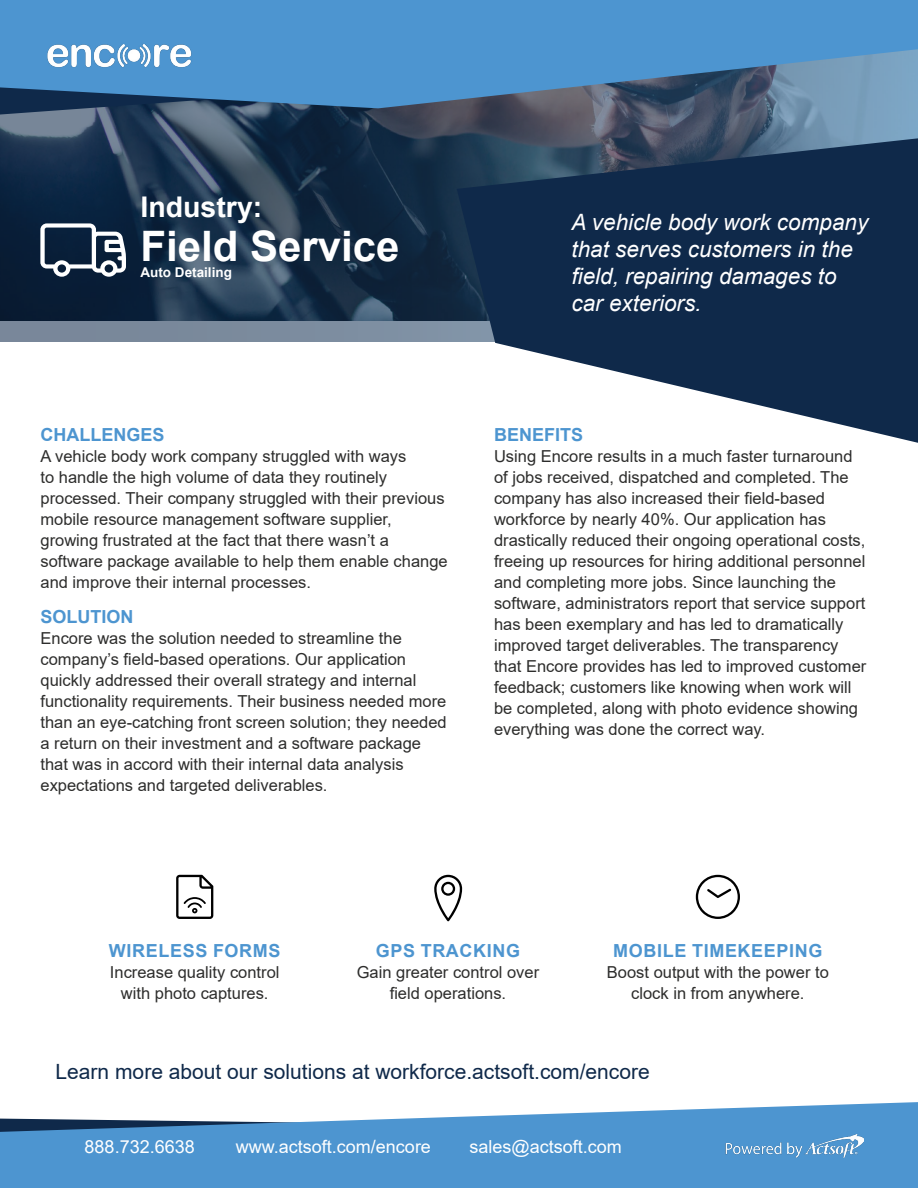
<style>
.page{position:relative;width:918px;height:1188px;background:#fff}
.page>*{position:absolute;margin:0;border:0;box-sizing:border-box;transform-origin:0 0}
.t1{font:700 42px "Arial";color:#fff}
.t2{font:700 28.5px "Arial";color:#fff}
.t3{font:italic 22.5px/27px "Arial";color:#fff}
.t4{font:21px "Arial";color:#0f294a}
.t5{font:18px "Arial";color:#fff}
.t6{font:700 18px "Arial";letter-spacing:.035em;color:#4d95d0}
.t7{font:700 18px "Arial";color:#4d95d0}
.t8{font:16.5px/21px "Arial";color:#2d2d2c}
.t9{font:700 13.5px "Arial";color:#fff}
</style>
<div class="page">
<svg style="left:0;top:115px;width:918px;height:227px;background:#2b4057"></svg>
<svg style="left:457px;top:138px;width:461px;height:305px;fill:#0f294a"></svg>
<svg style="left:176px;top:875px;width:37px;height:44px"></svg>
<svg style="left:434px;top:875px;width:28px;height:46px"></svg>
<svg style="left:696px;top:875px;width:44px;height:44px"></svg>
<svg style="left:0;top:108px;width:918px;height:7px;background:#4c5c72"></svg>
<svg style="left:0;top:0;width:918px;height:108px;background:#4d8bbf"></svg>
<img style="left:45px;top:39px;width:148px;height:31px">
<svg style="left:0;top:1102px;width:918px;height:86px;fill:#4d95d0"></svg>
<img style="left:709px;top:1133px;width:154px;height:24px">
<svg style="left:40px;top:223px;width:86px;height:54px"></svg>
<h2 class="t2" style="left:140px;top:187px;width:123px">Industry:</h2>
<h1 class="t1" style="left:140px;top:216px;width:261px">Field Service</h1>
<p class="t9" style="left:140px;top:262px;width:93px">Auto Detailing</p>
<p class="t7" style="left:40px;top:422px;width:126px">CHALLENGES</p>
<p class="t8" style="left:40px;top:445px;width:409px">A vehicle body work company struggled with ways<br>to handle the high volume of data they routinely processed. Their company struggled with their previous mobile resource management software supplier, growing frustrated at the fact that there wasn’t a software package available to help them enable change and improve their internal processes.</p>
<p class="t7" style="left:40px;top:604px;width:95px">SOLUTION</p>
<p class="t8" style="left:40px;top:628px;width:408px">Encore was the solution needed to streamline the company’s field-based operations. Our application quickly addressed their overall strategy and internal functionality requirements. Their business needed more than an eye-catching front screen solution; they needed a return on their investment and a software package that was in accord with their internal data analysis expectations and targeted deliverables.</p>
<h3 class="t3" style="left:572px;top:209px;width:298px">A vehicle body work company that serves customers in the field, repairing damages to car exteriors.</h3>
<p class="t7" style="left:494px;top:422px;width:91px">BENEFITS</p>
<p class="t8" style="left:494px;top:445px;width:374px">Using Encore results in a much faster turnaround of jobs received, dispatched and completed. The company has also increased their field-based workforce by nearly 40%. Our application has drastically reduced their ongoing operational costs, freeing up resources for hiring additional personnel and completing more jobs. Since launching the software, administrators report that service support has been exemplary and has led to dramatically improved target deliverables. The transparency that Encore provides has led to improved customer feedback; customers like knowing when work will be completed, along with photo evidence showing everything was done the correct way.</p>
<p class="t6" style="left:109px;top:938px;width:173px">WIRELESS FORMS</p>
<p class="t8" style="left:110px;top:962px;width:171px;text-align:center">Increase quality control with photo captures.</p>
<p class="t6" style="left:376px;top:938px;width:146px">GPS TRACKING</p>
<p class="t8" style="left:357px;top:962px;width:184px;text-align:center">Gain greater control over field operations.</p>
<p class="t6" style="left:613px;top:938px;width:211px">MOBILE TIMEKEEPING</p>
<p class="t8" style="left:607px;top:962px;width:223px;text-align:center">Boost output with the power to clock in from anywhere.</p>
<p class="t4" style="left:56px;top:1058px;width:596px">Learn more about our solutions at workforce.actsoft.com/encore</p>
<p class="t5" style="left:85px;top:1134px;width:112px">888.732.6638</p>
<p class="t5" style="left:236px;top:1134px;width:197px">www.actsoft.com/encore</p>
<p class="t5" style="left:470px;top:1134px;width:154px">sales@actsoft.com</p>
</div>
